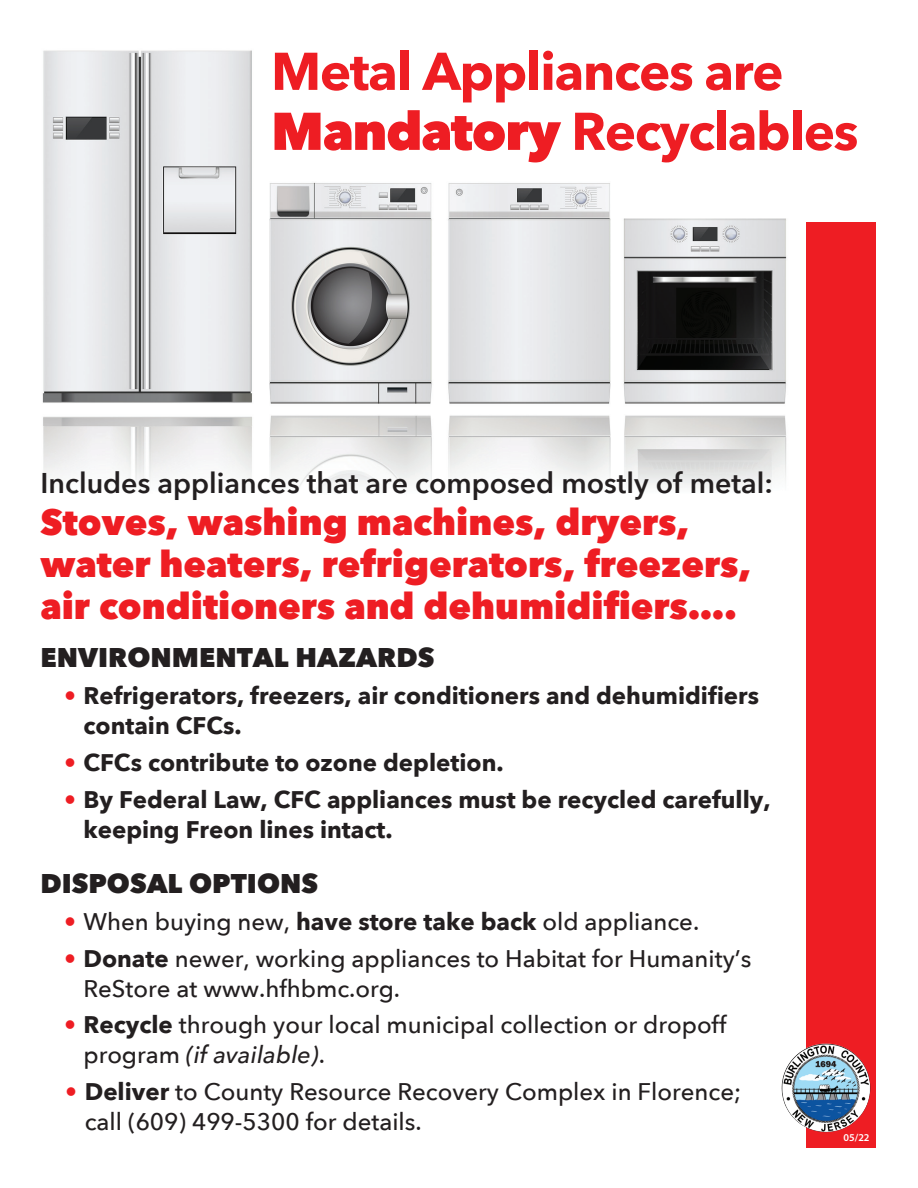
<style>
.page{position:relative;width:918px;height:1188px;background:#fff}
.page>*{position:absolute;margin:0;border:0;box-sizing:border-box;transform-origin:0 0}
.t1{font:700 52.5px "Avenir Next";letter-spacing:-.025em;color:#ee1d23}
.t2{font:800 36px/42px "Avenir Next";color:#ee1d23}
.t3{font:600 28.5px "Avenir Next";color:#231f20}
.t4{font:800 27px "Avenir Next";color:#231f20}
.t5{font:500 24px/30px "Avenir Next";color:#231f20}
.t6{font:700 24px/30px "Avenir Next";color:#231f20}
.t7{font:600 10.5px "Myriad Pro";color:#fff}
.s1{font-weight:800}
.s2{color:#ee1d23}
.s3{font-weight:700;color:#ee1d23}
.s4{font-weight:700}
.s5{font-style:italic}
</style>
<div class="page">
<div style="left:806px;top:222px;width:69px;height:926px;background:#ee1d23"></div>
<img style="left:42px;top:50px;width:745px;height:438px">
<img style="left:788px;top:1044px;width:38px;height:21px">
<p class="t1" style="left:271px;top:26px;width:514px">Metal Appliances are</p>
<p class="t1" style="left:271px;top:86px;width:589px"><span class="s1">Mandatory</span> Recyclables</p>
<p class="t3" style="left:40px;top:458px;width:734px">Includes appliances that are composed mostly of metal:</p>
<p class="t2" style="left:40px;top:501px;width:712px">Stoves, washing machines, dryers, water heaters, refrigerators, freezers, air conditioners and dehumidifiers….</p>
<p class="t4" style="left:40px;top:641px;width:395px">ENVIRONMENTAL HAZARDS</p>
<p class="t6" style="left:83px;top:680px;width:677px;text-indent:-19px"><span class="s2">•</span> Refrigerators, freezers, air conditioners and dehumidifiers contain CFCs.</p>
<p class="t6" style="left:64px;top:747px;width:441px"><span class="s2">•</span> CFCs contribute to ozone depletion.</p>
<p class="t6" style="left:83px;top:784px;width:689px;text-indent:-19px"><span class="s2">•</span> By Federal Law, CFC appliances must be recycled carefully, keeping Freon lines intact.</p>
<p class="t4" style="left:40px;top:867px;width:279px">DISPOSAL OPTIONS</p>
<p class="t5" style="left:64px;top:906px;width:637px"><span class="s3">•</span> When buying new, <span class="s4">have store take back</span> old appliance.</p>
<p class="t5" style="left:83px;top:943px;width:669px;text-indent:-19px"><span class="s3">•</span> <span class="s4">Donate</span> newer, working appliances to Habitat for Humanity’s<br>ReStore at www.hfhbmc.org.</p>
<p class="t5" style="left:83px;top:1009px;width:645px;text-indent:-19px"><span class="s3">•</span> <span class="s4">Recycle</span> through your local municipal collection or dropoff program <span class="s5">(if available)</span>.</p>
<p class="t5" style="left:85px;top:1076px;width:658px;text-indent:-20px"><span class="s3">•</span> <span class="s4">Deliver</span> to County Resource Recovery Complex in Florence; call (609) 499-5300 for details.</p>
<p class="t7" style="left:844px;top:1131px;width:28px">05/22</p>
</div>
